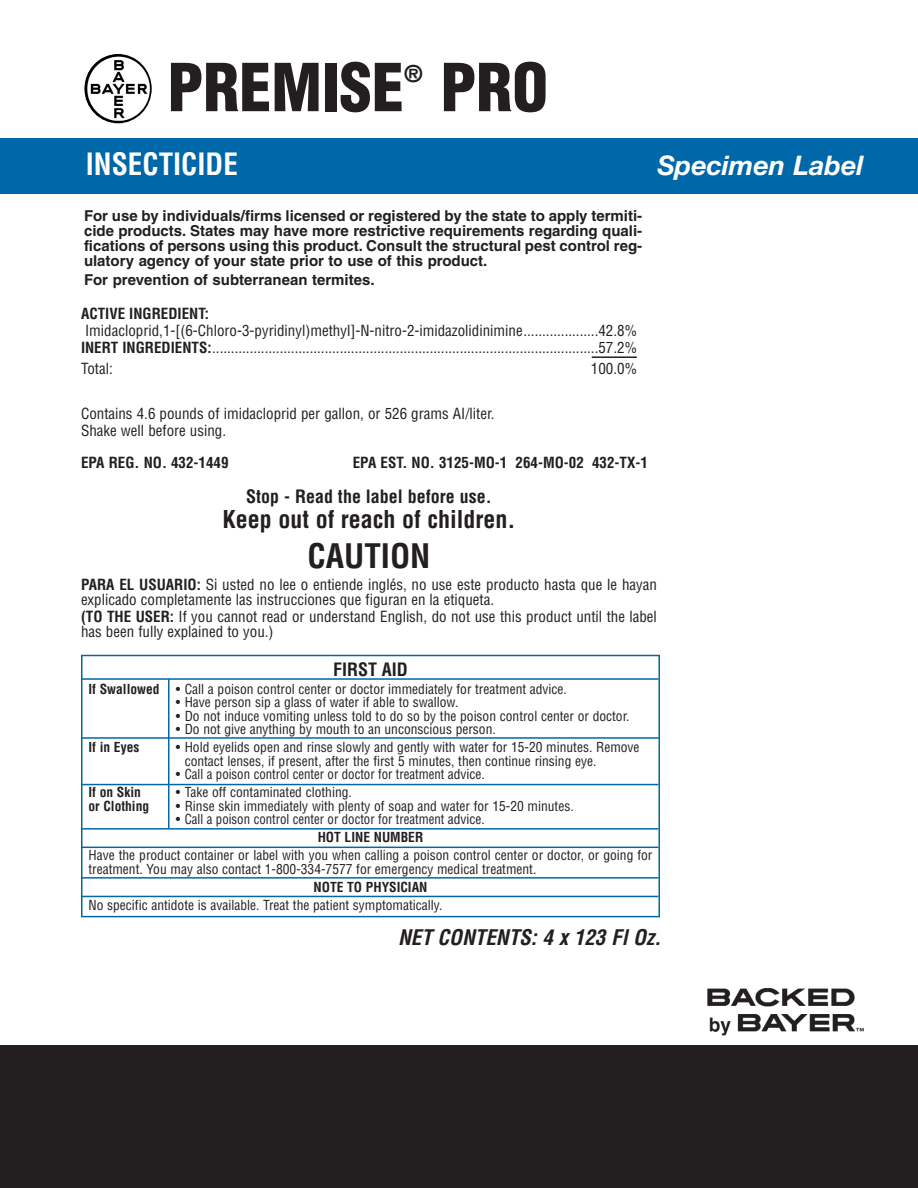
<style>
.page{position:relative;width:918px;height:1188px;background:#fff}
.page>*{position:absolute;margin:0;border:0;box-sizing:border-box;transform-origin:0 0}
.t1{font:900 condensed 64.5px "Helvetica";color:#231f20}
.t2{font:700 condensed 33px "Helvetica";color:#231f20}
.t3{font:700 condensed 30px "Helvetica";color:#fff}
.t4{font:italic 700 27px "Helvetica Neue";color:#fff}
.t5{font:700 condensed 24px "Helvetica";color:#231f20}
.t6{font:900 condensed 22.5px "Helvetica";color:#231f20}
.t7{font:italic 700 condensed 21px "Helvetica";color:#231f20}
.t8{font:700 condensed 18px "Helvetica";color:#231f20}
.t9{font:condensed 15px/17.1px "Helvetica";color:#231f20}
.t10{font:700 15px/15px "Helvetica";color:#231f20;text-align:justify}
.t11{font:700 condensed 15px "Helvetica";color:#231f20}
.t12{font:condensed 13.5px/13.5px "Helvetica";color:#231f20}
.t13{font:700 condensed 13.5px "Helvetica";color:#231f20}
.s1{font-weight:700}
</style>
<div class="page">
<div style="left:0;top:139px;width:918px;height:55px;background:#0068a9"></div>
<div style="left:0;top:1045px;width:918px;height:143px;background:#231f20"></div>
<img style="left:707px;top:988px;width:157px;height:48px">
<img style="left:84px;top:54px;width:68px;height:69px;border-radius:50%">
<hr style="left:592px;top:356px;width:45px;height:2px;background:#231f20">
<div style="left:81px;top:655px;width:579px;height:262px;border:2px solid #0068a9"></div>
<hr style="left:81px;top:678px;width:577px;height:2px;background:#0068a9">
<hr style="left:81px;top:784px;width:577px;height:1px;background:#0068a9">
<hr style="left:81px;top:828px;width:577px;height:2px;background:#0068a9">
<hr style="left:81px;top:847px;width:577px;height:1px;background:#0068a9">
<hr style="left:81px;top:737px;width:578px;height:2px;background:#0068a9">
<hr style="left:168px;top:679px;width:2px;height:149px;background:#0068a9">
<hr style="left:81px;top:877px;width:577px;height:2px;background:#0068a9">
<hr style="left:81px;top:896px;width:577px;height:1px;background:#0068a9">
<h1 class="t1" style="left:168px;top:63px;width:238px">PREMISE</h1>
<h3 class="t6" style="left:404px;top:65px;width:20px">®</h3>
<h1 class="t1" style="left:440px;top:63px;width:109px">PRO</h1>
<h3 class="t3" style="left:86px;top:152px;width:153px">INSECTICIDE</h3>
<h3 class="t4" style="left:657px;top:156px;width:208px">Specimen Label</h3>
<p class="t10" style="left:84px;top:209px;width:560px">For use by individuals/firms licensed or registered by the state to apply termiti&shy;cide products. States may have more restrictive requirements regarding quali&shy;fications of persons using this product. Consult the structural pest control reg&shy;ulatory agency of your state prior to use of this product.</p>
<p class="t10" style="left:84px;top:274px;width:292px">For prevention of subterranean termites.</p>
<p class="t11" style="left:81px;top:308px;width:130px">ACTIVE INGREDIENT:</p>
<p class="t9" style="left:81px;top:323px;width:558px">Imidacloprid,1-[(6-Chloro-3-pyridinyl)methyl]-N-nitro-2-imidazolidinimine....................42.8%<br><span class="s1">INERT INGREDIENTS:</span>.......................................................................................................57.2%</p>
<p class="t9" style="left:81px;top:361px;width:33px">Total:</p>
<p class="t9" style="left:591px;top:361px;width:48px">100.0%</p>
<p class="t9" style="left:81px;top:406px;width:415px">Contains 4.6 pounds of imidacloprid per gallon, or 526 grams AI/liter.<br>Shake well before using.</p>
<p class="t11" style="left:81px;top:456px;width:149px">EPA REG. NO. 432-1449</p>
<p class="t11" style="left:353px;top:456px;width:297px">EPA EST. NO. 3125-MO-1 264-MO-02 432-TX-1</p>
<h3 class="t8" style="left:246px;top:489px;width:247px">Stop - Read the label before use.</h3>
<h3 class="t5" style="left:223px;top:510px;width:294px">Keep out of reach of children.</h3>
<h2 class="t2" style="left:308px;top:543px;width:124px">CAUTION</h2>
<p class="t9" style="left:81px;top:578px;width:577px;line-height:15px"><span class="s1">PARA EL USUARIO:</span> Si usted no lee o entiende inglés, no use este producto hasta que le hayan explicado completamente las instrucciones que figuran en la etiqueta.</p>
<p class="t9" style="left:81px;top:610px;width:577px;line-height:15px"><span class="s1">(TO THE USER:</span> If you cannot read or understand English, do not use this product until the label has been fully explained to you.)</p>
<h3 class="t8" style="left:333px;top:662px;width:76px">FIRST AID</h3>
<p class="t12" style="left:88px;top:683px;width:480px"><span class="s1">If Swallowed</span> • Call a poison control center or doctor immediately for treatment advice.</p>
<p class="t12" style="left:176px;top:697px;width:284px">• Have person sip a glass of water if able to swallow.</p>
<p class="t12" style="left:176px;top:710px;width:455px">• Do not induce vomiting unless told to do so by the poison control center or doctor.</p>
<p class="t12" style="left:176px;top:724px;width:322px">• Do not give anything by mouth to an unconscious person.</p>
<p class="t13" style="left:88px;top:742px;width:52px">If in Eyes</p>
<p class="t12" style="left:185px;top:742px;width:456px;text-indent:-9px">• Hold eyelids open and rinse slowly and gently with water for 15-20 minutes. Remove contact lenses, if present, after the first 5 minutes, then continue rinsing eye.</p>
<p class="t12" style="left:176px;top:769px;width:311px">• Call a poison control center or doctor for treatment advice.</p>
<p class="t13" style="left:88px;top:787px;width:54px">If on Skin</p>
<p class="t12" style="left:176px;top:787px;width:178px">• Take off contaminated clothing.</p>
<p class="t13" style="left:88px;top:801px;width:62px">or Clothing</p>
<p class="t12" style="left:176px;top:800px;width:399px">• Rinse skin immediately with plenty of soap and water for 15-20 minutes.</p>
<p class="t12" style="left:176px;top:814px;width:311px">• Call a poison control center or doctor for treatment advice.</p>
<p class="t13" style="left:318px;top:832px;width:107px">HOT LINE NUMBER</p>
<p class="t12" style="left:88px;top:850px;width:565px">Have the product container or label with you when calling a poison control center or doctor, or going for treatment. You may also contact 1-800-334-7577 for emergency medical treatment.</p>
<p class="t13" style="left:314px;top:882px;width:115px">NOTE TO PHYSICIAN</p>
<p class="t12" style="left:88px;top:899px;width:355px">No specific antidote is available. Treat the patient symptomatically.</p>
<h3 class="t7" style="left:398px;top:930px;width:269px">NET CONTENTS: 4 x 123 Fl Oz.</h3>
</div>
